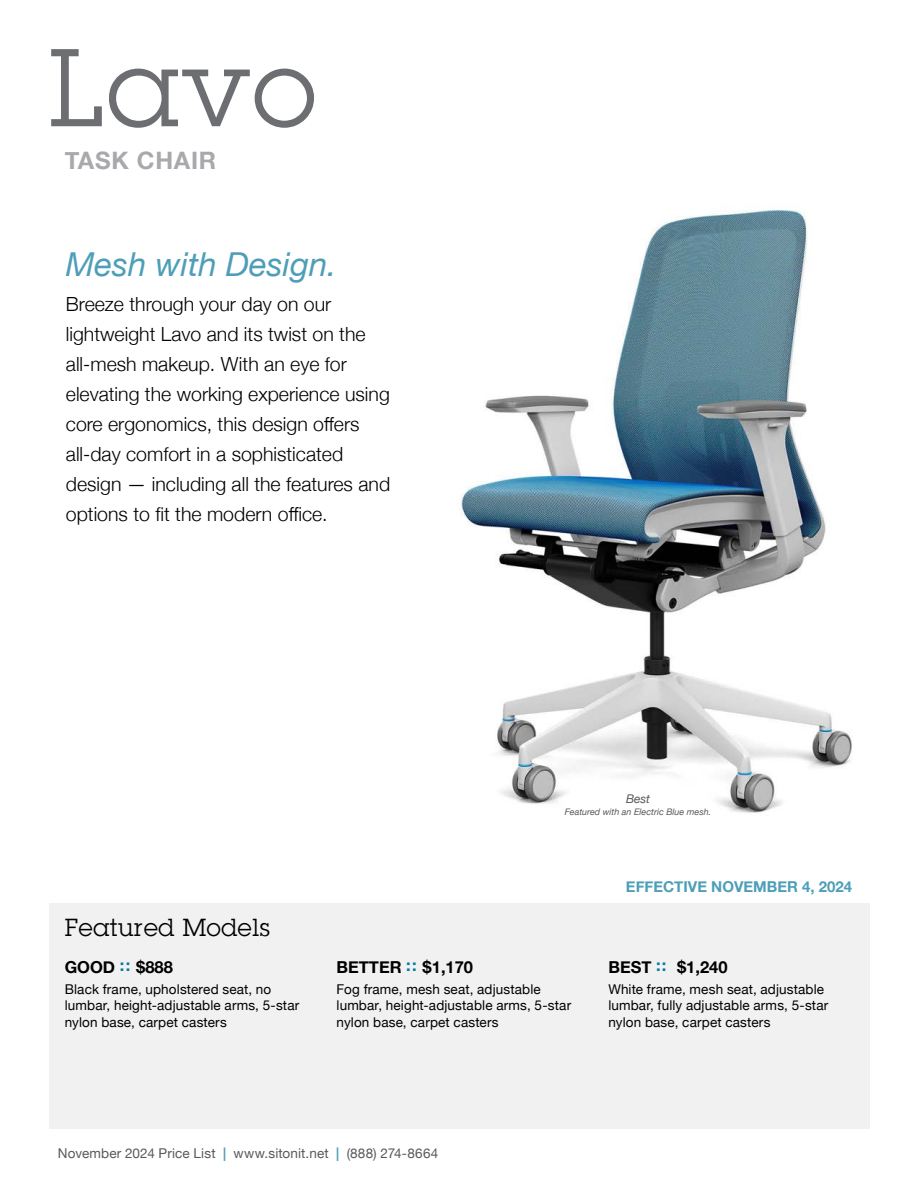
<style>
.page{position:relative;width:918px;height:1188px;background:#fff}
.page>*{position:absolute;margin:0;border:0;box-sizing:border-box;transform-origin:0 0}
.t1{font:108px "Lubalin Graph Std";color:#6d6e71}
.t2{font:italic 33px "Helvetica Neue";color:#4e9eb8}
.t3{font:24px "Lubalin Graph Std";letter-spacing:.025em;color:#000}
.t4{font:700 24px "Helvetica Neue";letter-spacing:.03em;color:#a7a9ac}
.t5{font:300 19.5px/30px "Helvetica Neue";color:#000}
.t6{font:700 16.5px "Helvetica Neue";color:#000}
.t7{font:700 15px "Helvetica Neue";color:#4e9eb8}
.t8{font:13.5px/16.5px "Helvetica Neue";letter-spacing:.01em;color:#000}
.t9{font:13.5px "Helvetica Neue";letter-spacing:.01em;color:#58595b}
.t10{font:italic 12px "Helvetica Neue";color:#58595b}
.t11{font:italic 9px "Helvetica Neue";color:#58595b}
.s1{color:#007da1}
.s2{font-weight:700;color:#4e9eb8}
</style>
<div class="page">
<div style="left:49px;top:903px;width:820px;height:226px;background:#f1f1f2"></div>
<img style="left:460px;top:209px;width:392px;height:604px">
<h1 class="t1" style="left:49px;top:20px;width:269px">Lavo</h1>
<h3 class="t4" style="left:65px;top:142px;width:153px">TASK CHAIR</h3>
<h2 class="t2" style="left:66px;top:240px;width:272px">Mesh with Design.</h2>
<p class="t5" style="left:66px;top:288px;width:326px">Breeze through your day on our lightweight Lavo and its twist on the all-mesh makeup. With an eye for elevating the working experience using core ergonomics, this design offers all-day comfort in a sophisticated design — including all the features and options to fit the modern office.</p>
<h3 class="t3" style="left:65px;top:913px;width:206px">Featured Models</h3>
<p class="t10" style="left:626px;top:790px;width:25px">Best</p>
<p class="t11" style="left:565px;top:805px;width:148px">Featured with an Electric Blue mesh.</p>
<p class="t7" style="left:626px;top:874px;width:228px">EFFECTIVE NOVEMBER 4, 2024</p>
<p class="t6" style="left:65px;top:954px;width:110px">GOOD <span class="s1">::</span> $888</p>
<p class="t8" style="left:65px;top:982px;width:236px">Black frame, upholstered seat, no lumbar, height-adjustable arms, 5-star nylon base, carpet casters</p>
<p class="t6" style="left:337px;top:954px;width:138px">BETTER <span class="s1">::</span> $1,170</p>
<p class="t8" style="left:337px;top:982px;width:236px">Fog frame, mesh seat, adjustable lumbar, height-adjustable arms, 5-star nylon base, carpet casters</p>
<p class="t6" style="left:608px;top:954px;width:121px">BEST <span class="s1">::</span> $1,240</p>
<p class="t8" style="left:608px;top:982px;width:221px">White frame, mesh seat, adjustable lumbar, fully adjustable arms, 5-star nylon base, carpet casters</p>
<p class="t9" style="left:58px;top:1143px;width:382px">November 2024 Price List <span class="s2">|</span> www.sitonit.net <span class="s2">|</span> (888) 274-8664</p>
</div>
